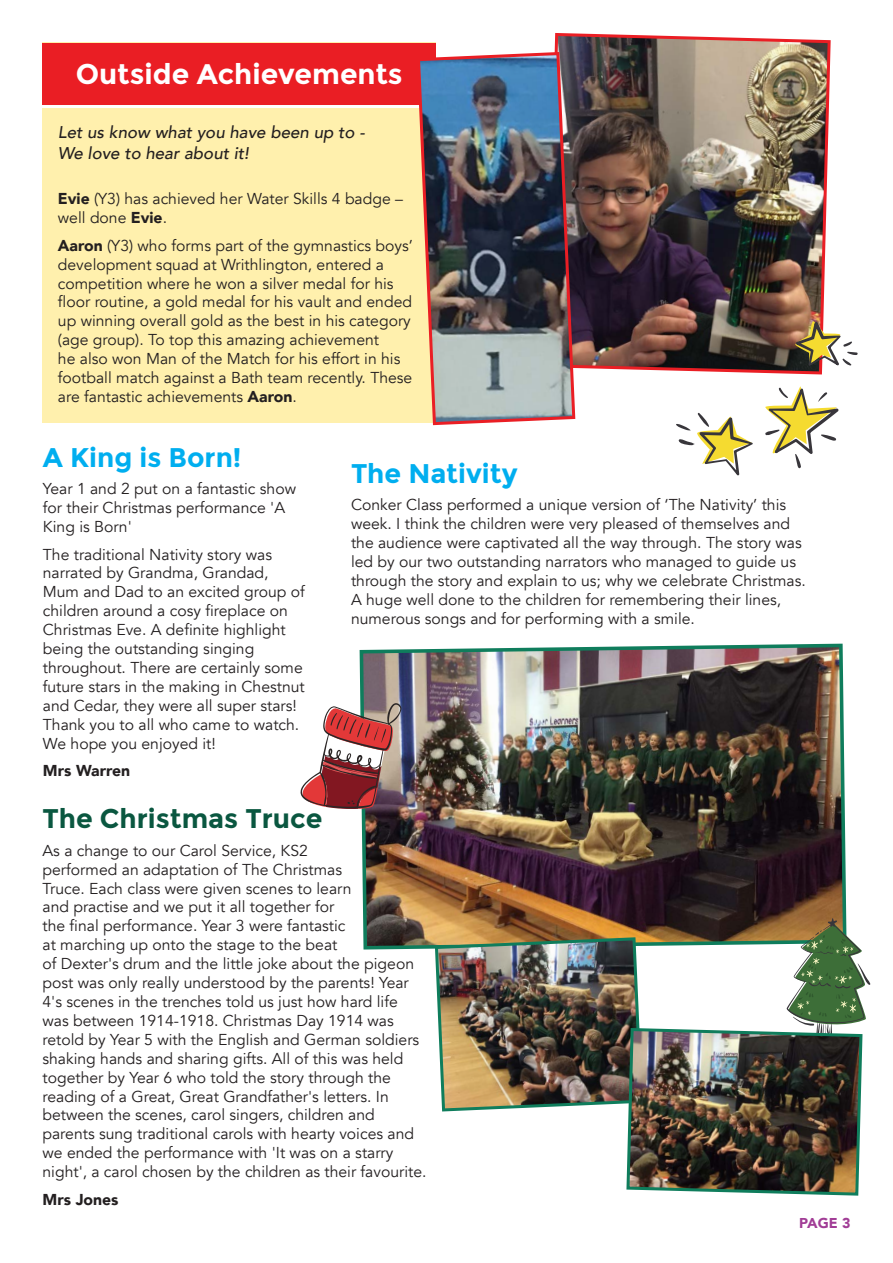
<style>
.page{position:relative;width:893px;height:1263px;background:#fff}
.page>*{position:absolute;margin:0;border:0;box-sizing:border-box;transform-origin:0 0}
.t1{font:700 28.35px "Montserrat";color:#fff}
.t2{font:700 27px "Montserrat";color:#00aeef}
.t3{font:700 27px "Montserrat";color:#0a5740}
.t4{font:italic 500 16.95px/20.4px "Avenir";color:#231f20}
.t5{font:15.75px/18.9px "Avenir";color:#231f20}
.t6{font:900 15.75px "Avenir";color:#231f20}
.t7{font:900 14.25px "Avenir";color:#a13d96}
.s1{font-weight:900}
</style>
<div class="page">
<div style="left:43px;top:43px;width:393px;height:380px;background:#fff0ad"></div>
<div style="left:43px;top:43px;width:393px;height:65px;background:#ea1e24"></div>
<img style="left:554px;top:33px;width:277px;height:342px">
<img style="left:415px;top:50px;width:162px;height:376px">
<img style="left:359px;top:643px;width:488px;height:307px">
<img style="left:433px;top:918px;width:437px;height:278px">
<svg style="left:300px;top:703px;width:101px;height:106px"></svg>
<svg style="left:381px;top:729px;width:5px;height:13px"></svg>
<svg style="left:794px;top:321px;width:64px;height:45px"></svg>
<svg style="left:765px;top:386px;width:73px;height:83px"></svg>
<svg style="left:676px;top:412px;width:77px;height:63px"></svg>
<h1 class="t1" style="left:76px;top:58px;width:328px">Outside Achievements</h1>
<p class="t4" style="left:58px;top:123px;width:308px">Let us know what you have been up to -<br>We love to hear about it!</p>
<p class="t5" style="left:58px;top:190px;width:347px"><span class="s1">Evie</span> (Y3) has achieved her Water Skills 4 badge – well done <span class="s1">Evie</span>.</p>
<p class="t5" style="left:58px;top:236px;width:356px"><span class="s1">Aaron</span> (Y3) who forms part of the gymnastics boys’ development squad at Writhlington, entered a competition where he won a silver medal for his floor routine, a gold medal for his vault and ended up winning overall gold as the best in his category (age group). To top this amazing achievement<br>he also won Man of the Match for his effort in his football match against a Bath team recently. These are fantastic achievements <span class="s1">Aaron</span>.</p>
<h2 class="t2" style="left:43px;top:441px;width:200px">A King is Born!</h2>
<p class="t5" style="left:43px;top:480px;width:255px">Year 1 and 2 put on a fantastic show for their Christmas performance 'A<br>King is Born'</p>
<p class="t5" style="left:43px;top:545px;width:263px">The traditional Nativity story was narrated by Grandma, Grandad, Mum and Dad to an excited group of children around a cosy fireplace on Christmas Eve. A definite highlight being the outstanding singing throughout. There are certainly some future stars in the making in Chestnut and Cedar, they were all super stars!<br>Thank you to all who came to watch.<br>We hope you enjoyed it!</p>
<p class="t6" style="left:43px;top:757px;width:89px">Mrs Warren</p>
<h2 class="t3" style="left:43px;top:803px;width:282px">The Christmas Truce</h2>
<p class="t5" style="left:43px;top:841px;width:385px">As a change to our Carol Service, KS2<br>performed an adaptation of The Christmas<br>Truce. Each class were given scenes to learn<br>and practise and we put it all together for<br>the final performance. Year 3 were fantastic<br>at marching up onto the stage to the beat<br>of Dexter's drum and the little joke about the pigeon post was only really understood by the parents! Year 4's scenes in the trenches told us just how hard life was between 1914-1918. Christmas Day 1914 was retold by Year 5 with the English and German soldiers shaking hands and sharing gifts. All of this was held together by Year 6 who told the story through the reading of a Great, Great Grandfather's letters. In between the scenes, carol singers, children and parents sung traditional carols with hearty voices and we ended the performance with 'It was on a starry night', a carol chosen by the children as their favourite.</p>
<p class="t6" style="left:43px;top:1185px;width:78px">Mrs Jones</p>
<h2 class="t2" style="left:351px;top:457px;width:168px">The Nativity</h2>
<p class="t5" style="left:351px;top:495px;width:456px">Conker Class performed a unique version of ‘The Nativity’ this week. I think the children were very pleased of themselves and the audience were captivated all the way through. The story was led by our two outstanding narrators who managed to guide us through the story and explain to us; why we celebrate Christmas.<br>A huge well done to the children for remembering their lines, numerous songs and for performing with a smile.</p>
<p class="t7" style="left:799px;top:1211px;width:53px">PAGE 3</p>
</div>
